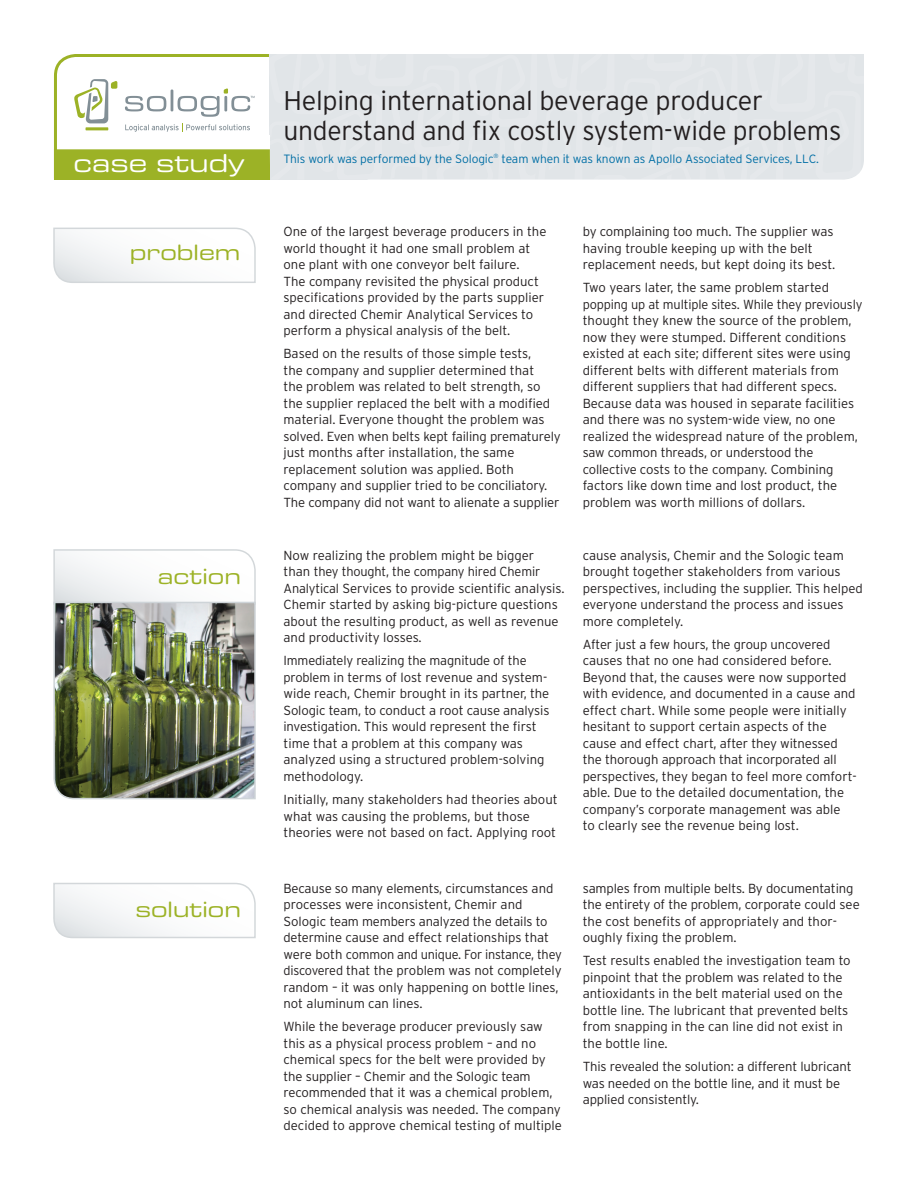
<style>
.page{position:relative;width:918px;height:1188px;background:#fff}
.page>*{position:absolute;margin:0;border:0;box-sizing:border-box;transform-origin:0 0}
.t1{font:31.5px "Aban";color:#fff}
.t2{font:300 27px/30px "Interstate";letter-spacing:-.01em;color:#231f20}
.t3{font:27px "Aban";color:#9cb226}
.t4{font:300 13.2px/16.5px "Interstate";color:#231f20}
.t5{font:300 12px "Interstate";letter-spacing:-.01em;color:#006ea5}
</style>
<div class="page">
<div style="left:54px;top:54px;width:246px;height:145px;border:3px solid #9cb226;border-radius:20px"></div>
<hr style="left:86px;top:127px;width:22px;height:3px;background:#9cb226">
<svg style="left:74px;top:79px;width:43px;height:44px"></svg>
<svg style="left:125px;top:88px;width:130px;height:29px"></svg>
<svg style="left:125px;top:124px;width:125px;height:8px"></svg>
<div style="left:54px;top:149px;width:216px;height:32px;background:#9cb226;border:3px solid #9cb226"></div>
<svg style="left:53px;top:882px;width:203px;height:57px"></svg>
<svg style="left:53px;top:227px;width:203px;height:56px"></svg>
<div style="left:269px;top:54px;width:595px;height:126px;background:#e1e5e8"></div>
<div style="left:0;top:180px;width:918px;height:34px;background:#fff"></div>
<img style="left:53px;top:549px;width:203px;height:251px">
<p class="t1" style="left:73px;top:138px;width:173px">case study</p>
<p class="t3" style="left:130px;top:231px;width:112px">problem</p>
<p class="t3" style="left:158px;top:555px;width:85px">action</p>
<p class="t3" style="left:135px;top:888px;width:107px">solution</p>
<p class="t2" style="left:284px;top:86px;width:560px">Helping international beverage producer understand and fix costly system-wide problems</p>
<p class="t5" style="left:284px;top:152px;width:537px">This work was performed by the Sologic<sup>®</sup> team when it was known as Apollo Associated Services, LLC.</p>
<p class="t4" style="left:284px;top:223px;width:265px">One of the largest beverage producers in the world thought it had one small problem at one plant with one conveyor belt failure.<br>The company revisited the physical product specifications provided by the parts supplier and directed Chemir Analytical Services to perform a physical analysis of the belt.</p>
<p class="t4" style="left:284px;top:345px;width:279px">Based on the results of those simple tests,<br>the company and supplier determined that<br>the problem was related to belt strength, so the supplier replaced the belt with a modified material. Everyone thought the problem was solved. Even when belts kept failing prematurely just months after installation, the same replacement solution was applied. Both company and supplier tried to be conciliatory.<br>The company did not want to alienate a supplier</p>
<p class="t4" style="left:284px;top:547px;width:283px">Now realizing the problem might be bigger<br>than they thought, the company hired Chemir Analytical Services to provide scientific analysis.<br>Chemir started by asking big-picture questions about the resulting product, as well as revenue and productivity losses.</p>
<p class="t4" style="left:284px;top:652px;width:268px">Immediately realizing the magnitude of the problem in terms of lost revenue and system&shy;wide reach, Chemir brought in its partner, the Sologic team, to conduct a root cause analysis investigation. This would represent the first time that a problem at this company was analyzed using a structured problem-solving methodology.</p>
<p class="t4" style="left:284px;top:791px;width:276px">Initially, many stakeholders had theories about what was causing the problems, but those theories were not based on fact. Applying root</p>
<p class="t4" style="left:284px;top:880px;width:280px">Because so many elements, circumstances and processes were inconsistent, Chemir and Sologic team members analyzed the details to determine cause and effect relationships that were both common and unique. For instance, they discovered that the problem was not completely random – it was only happening on bottle lines, not aluminum can lines.</p>
<p class="t4" style="left:284px;top:1018px;width:280px">While the beverage producer previously saw this as a physical process problem – and no chemical specs for the belt were provided by the supplier – Chemir and the Sologic team recommended that it was a chemical problem, so chemical analysis was needed. The company decided to approve chemical testing of multiple</p>
<p class="t4" style="left:583px;top:223px;width:254px">by complaining too much. The supplier was having trouble keeping up with the belt replacement needs, but kept doing its best.</p>
<p class="t4" style="left:583px;top:279px;width:281px">Two years later, the same problem started popping up at multiple sites. While they previously thought they knew the source of the problem, now they were stumped. Different conditions existed at each site; different sites were using different belts with different materials from different suppliers that had different specs.<br>Because data was housed in separate facilities and there was no system-wide view, no one realized the widespread nature of the problem, saw common threads, or understood the collective costs to the company. Combining factors like down time and lost product, the problem was worth millions of dollars.</p>
<p class="t4" style="left:583px;top:547px;width:282px">cause analysis, Chemir and the Sologic team brought together stakeholders from various perspectives, including the supplier. This helped everyone understand the process and issues more completely.</p>
<p class="t4" style="left:583px;top:636px;width:275px">After just a few hours, the group uncovered causes that no one had considered before.<br>Beyond that, the causes were now supported with evidence, and documented in a cause and effect chart. While some people were initially hesitant to support certain aspects of the cause and effect chart, after they witnessed the thorough approach that incorporated all perspectives, they began to feel more comfort&shy;able. Due to the detailed documentation, the company’s corporate management was able<br>to clearly see the revenue being lost.</p>
<p class="t4" style="left:583px;top:880px;width:279px">samples from multiple belts. By documentating the entirety of the problem, corporate could see the cost benefits of appropriately and thor&shy;oughly fixing the problem.</p>
<p class="t4" style="left:583px;top:952px;width:269px">Test results enabled the investigation team to pinpoint that the problem was related to the antioxidants in the belt material used on the bottle line. The lubricant that prevented belts from snapping in the can line did not exist in the bottle line.</p>
<p class="t4" style="left:583px;top:1058px;width:270px">This revealed the solution: a different lubricant was needed on the bottle line, and it must be applied consistently.</p>
</div>
